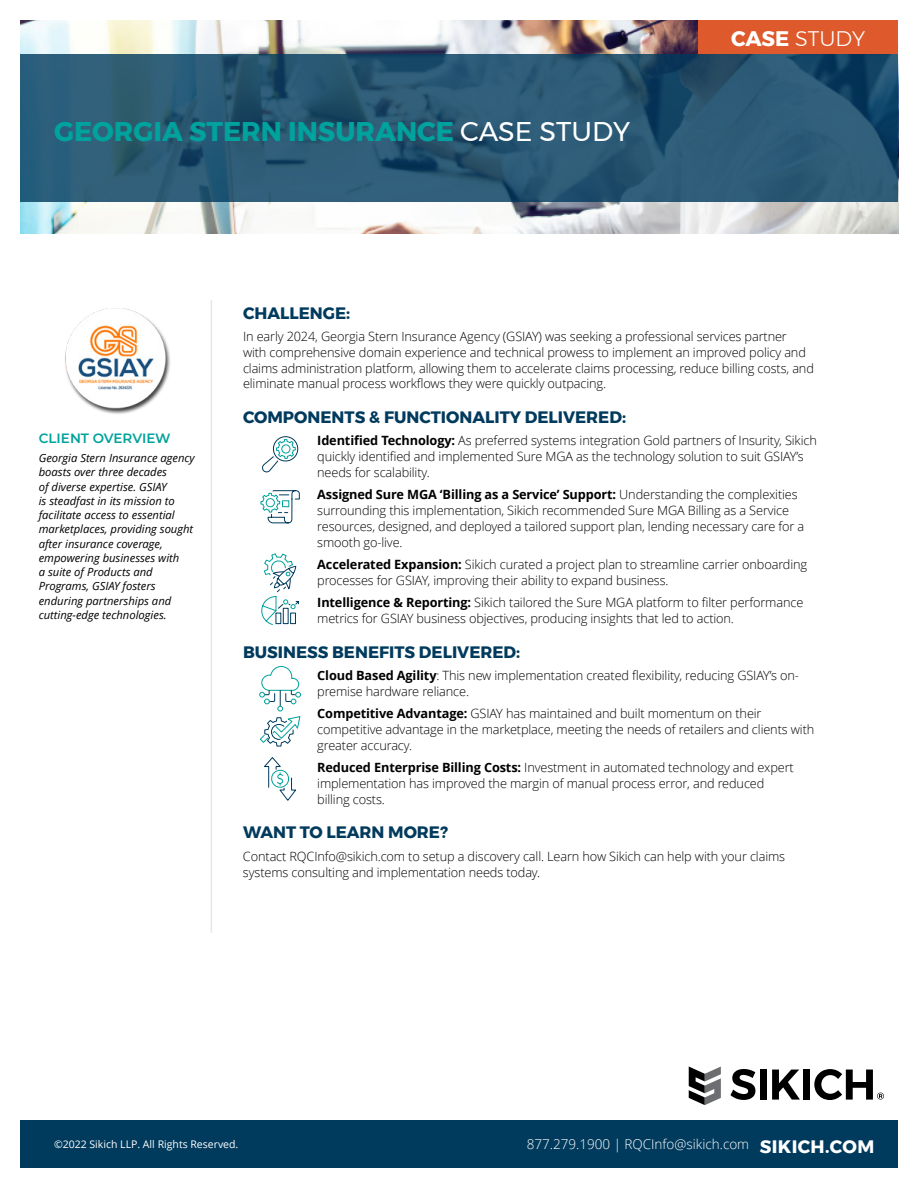
<style>
.page{position:relative;width:918px;height:1188px;background:#fff}
.page>*{position:absolute;margin:0;border:0;box-sizing:border-box;transform-origin:0 0}
.t1{font:700 27px "Montserrat";color:#00a29d}
.t2{font:300 21px "Montserrat";color:#fff}
.t3{font:700 16.5px "Montserrat";color:#003a5d}
.t4{font:300 13.5px "Open Sans";color:#fff}
.t5{font:600 13.5px "Montserrat";color:#00a29d}
.t6{font:300 12.75px/15.8px "Open Sans";letter-spacing:-.01em;color:#000}
.t7{font:italic 11.25px/14.2px "Open Sans";color:#000}
.t8{font:10.5px "Open Sans";color:#fff}
.s1{font-weight:400;color:#fff}
.s2{font-weight:700}
.s3{font-family:"Montserrat";font-weight:700;font-size:18px}
</style>
<div class="page">
<img style="left:21px;top:20px;width:877px;height:213px">
<svg style="left:730px;top:1069px;width:25px;height:31px"></svg>
<div style="left:760px;top:1070px;width:7px;height:30px;background:#000"></div>
<svg style="left:772px;top:1070px;width:28px;height:30px"></svg>
<div style="left:803px;top:1070px;width:7px;height:30px;background:#000"></div>
<svg style="left:814px;top:1069px;width:70px;height:31px"></svg>
<svg style="left:689px;top:1067px;width:32px;height:38px"></svg>
<div style="left:20px;top:1120px;width:878px;height:48px;background:#003a5d"></div>
<div style="left:699px;top:20px;width:199px;height:34px;background:#de592b"></div>
<svg style="left:20px;top:54px;width:878px;height:147px;background:#285773"></svg>
<img style="left:65px;top:308px;width:105px;height:106px">
<hr style="left:211px;top:300px;width:1px;height:633px;background:#e6e7e8">
<svg style="left:262px;top:436px;width:37px;height:37px"></svg>
<svg style="left:260px;top:490px;width:40px;height:34px"></svg>
<svg style="left:261px;top:553px;width:38px;height:72px"></svg>
<svg style="left:259px;top:666px;width:42px;height:81px"></svg>
<svg style="left:264px;top:757px;width:32px;height:44px"></svg>
<h1 class="t1" style="left:54px;top:110px;width:578px">GEORGIA STERN INSURANCE <span class="s1">CASE STUDY</span></h1>
<h2 class="t2" style="left:731px;top:23px;width:136px"><span class="s2">CASE</span> STUDY</h2>
<p class="t5" style="left:39px;top:429px;width:133px">CLIENT OVERVIEW</p>
<p class="t7" style="left:39px;top:450px;width:158px">Georgia Stern Insurance agency boasts over three decades<br>of diverse expertise. GSIAY<br>is steadfast in its mission to facilitate access to essential marketplaces, providing sought after insurance coverage, empowering businesses with<br>a suite of Products and<br>Programs, GSIAY fosters enduring partnerships and cutting-edge technologies.</p>
<p class="t3" style="left:243px;top:299px;width:109px">CHALLENGE:</p>
<p class="t6" style="left:243px;top:328px;width:572px">In early 2024, Georgia Stern Insurance Agency (GSIAY) was seeking a professional services partner<br>with comprehensive domain experience and technical prowess to implement an improved policy and claims administration platform, allowing them to accelerate claims processing, reduce billing costs, and eliminate manual process workflows they were quickly outpacing.</p>
<p class="t3" style="left:243px;top:404px;width:385px">COMPONENTS &amp; FUNCTIONALITY DELIVERED:</p>
<p class="t6" style="left:317px;top:432px;width:501px"><span class="s2">Identified Technology:</span> As preferred systems integration Gold partners of Insurity, Sikich quickly identified and implemented Sure MGA as the technology solution to suit GSIAY’s needs for scalability.</p>
<p class="t6" style="left:317px;top:486px;width:489px"><span class="s2">Assigned Sure MGA ‘Billing as a Service’ Support:</span> Understanding the complexities surrounding this implementation, Sikich recommended Sure MGA Billing as a Service resources, designed, and deployed a tailored support plan, lending necessary care for a smooth go-live.</p>
<p class="t6" style="left:317px;top:556px;width:492px"><span class="s2">Accelerated Expansion:</span> Sikich curated a project plan to streamline carrier onboarding processes for GSIAY, improving their ability to expand business.</p>
<p class="t6" style="left:317px;top:594px;width:488px"><span class="s2">Intelligence &amp; Reporting:</span> Sikich tailored the Sure MGA platform to filter performance metrics for GSIAY business objectives, producing insights that led to action.</p>
<p class="t3" style="left:243px;top:638px;width:279px">BUSINESS BENEFITS DELIVERED:</p>
<p class="t6" style="left:317px;top:667px;width:483px"><span class="s2">Cloud Based Agility</span>: This new implementation created flexibility, reducing GSIAY’s on&shy;premise hardware reliance.</p>
<p class="t6" style="left:317px;top:705px;width:499px"><span class="s2">Competitive Advantage:</span> GSIAY has maintained and built momentum on their competitive advantage in the marketplace, meeting the needs of retailers and clients with greater accuracy.</p>
<p class="t6" style="left:317px;top:759px;width:478px"><span class="s2">Reduced Enterprise Billing Costs:</span> Investment in automated technology and expert implementation has improved the margin of manual process error, and reduced billing costs.</p>
<p class="t3" style="left:243px;top:819px;width:206px">WANT TO LEARN MORE?</p>
<p class="t6" style="left:243px;top:848px;width:544px">Contact RQCInfo@sikich.com to setup a discovery call. Learn how Sikich can help with your claims systems consulting and implementation needs today.</p>
<p class="t8" style="left:54px;top:1137px;width:186px">©2022 Sikich LLP. All Rights Reserved.</p>
<p class="t4" style="left:527px;top:1135px;width:349px">877.279.1900 | RQCInfo@sikich.com <span class="s3">SIKICH.COM</span></p>
</div>
